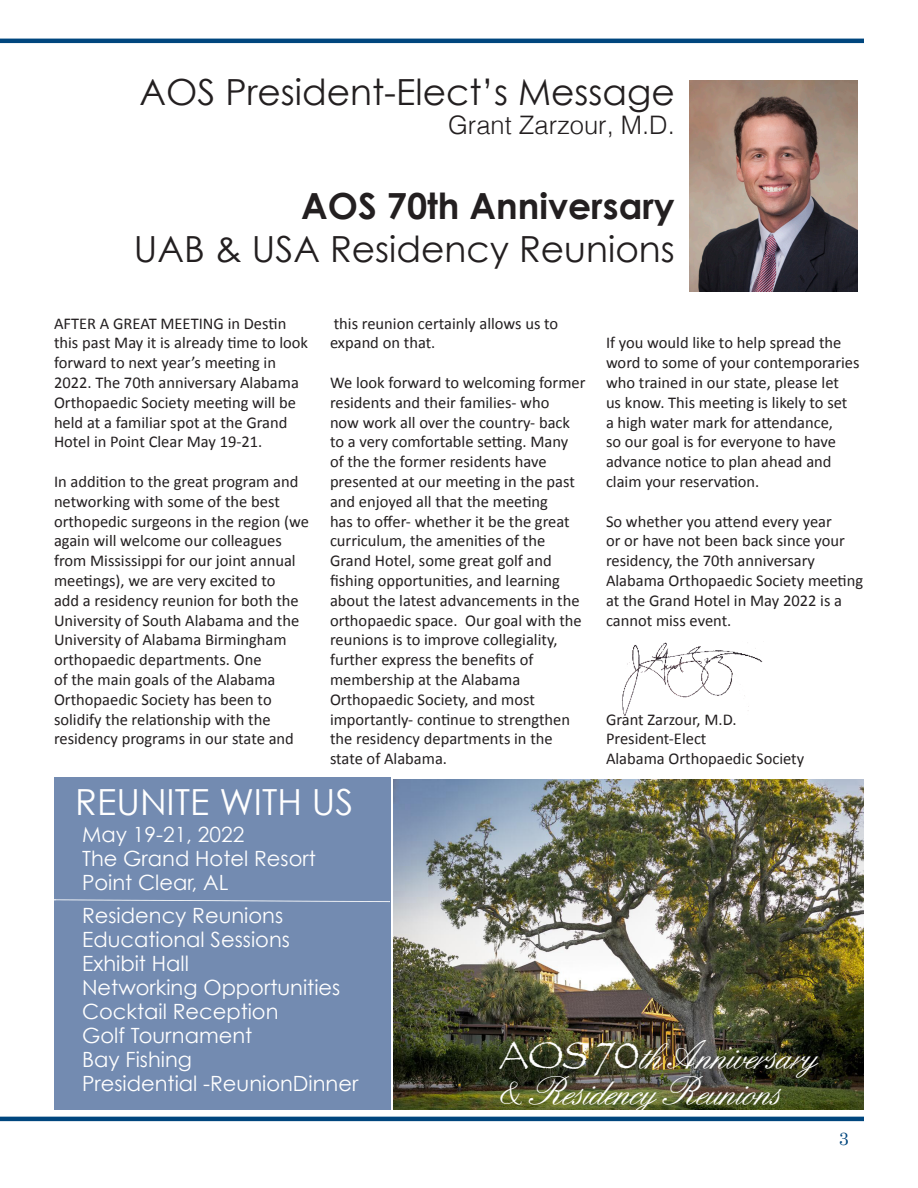
<style>
.page{position:relative;width:918px;height:1188px;background:#fff}
.page>*{position:absolute;margin:0;border:0;box-sizing:border-box;transform-origin:0 0}
.t1{font:39px "English Script";color:#fff}
.t2{font:36px "Century Gothic";color:#231f20}
.t3{font:700 36px "Century Gothic";color:#231f20}
.t4{font:36px "Century Gothic";color:#fff}
.t5{font:300 25.5px "Helvetica";color:#231f20}
.t6{font:21px/24px "Century Gothic";color:#fff}
.t7{font:18px "Century Schoolbook";color:#00467e}
.No_Spacing{font:16.5px/19.8px "Calibri";color:#231f20}
.s1{font-family:"Papyrus"}
</style>
<div class="page">
<hr style="left:0;top:39px;width:864px;height:4px;background:#00467e">
<hr style="left:0;top:1117px;width:864px;height:4px;background:#00467e">
<img style="left:689px;top:81px;width:169px;height:211px">
<img style="left:622px;top:642px;width:141px;height:74px">
<img style="left:393px;top:780px;width:471px;height:329px">
<div style="left:54px;top:778px;width:337px;height:332px;background:#738bb1"></div>
<svg style="left:54px;top:899px;width:336px;height:3px"></svg>
<p class="t2" style="left:140px;top:71px;width:537px">AOS President-Elect’s Message</p>
<p class="t5" style="left:448px;top:103px;width:228px">Grant Zarzour, M.D.</p>
<p class="t3" style="left:301px;top:183px;width:375px">AOS 70th Anniversary</p>
<p class="t2" style="left:134px;top:227px;width:543px">UAB &amp; USA Residency Reunions</p>
<p class="No_Spacing" style="left:54px;top:313px;width:256px">AFTER A GREAT MEETING in Destin this past May it is already time to look forward to next year’s meeting in 2022. The 70th anniversary Alabama Orthopaedic Society meeting will be held at a familiar spot at the Grand Hotel in Point Clear May 19-21.</p>
<p class="No_Spacing" style="left:54px;top:472px;width:257px">In addition to the great program and networking with some of the best orthopedic surgeons in the region (we again will welcome our colleagues from Mississippi for our joint annual meetings), we are very excited to<br>add a residency reunion for both the University of South Alabama and the University of Alabama Birmingham orthopaedic departments. One<br>of the main goals of the Alabama Orthopaedic Society has been to solidify the relationship with the residency programs in our state and</p>
<p class="No_Spacing" style="left:330px;top:313px;width:230px">this reunion certainly allows us to expand on that.</p>
<p class="No_Spacing" style="left:330px;top:373px;width:257px">We look forward to welcoming former residents and their families- who<br>now work all over the country- back to a very comfortable setting. Many of the the former residents have presented at our meeting in the past and enjoyed all that the meeting<br>has to offer- whether it be the great curriculum, the amenities of the Grand Hotel, some great golf and fishing opportunities, and learning about the latest advancements in the orthopaedic space. Our goal with the reunions is to improve collegiality, further express the benefits of membership at the Alabama Orthopaedic Society, and most importantly- continue to strengthen the residency departments in the state of Alabama.</p>
<p class="No_Spacing" style="left:606px;top:333px;width:255px">If you would like to help spread the word to some of your contemporaries who trained in our state, please let<br>us know. This meeting is likely to set<br>a high water mark for attendance,<br>so our goal is for everyone to have advance notice to plan ahead and claim your reservation.</p>
<p class="No_Spacing" style="left:606px;top:511px;width:259px">So whether you attend every year<br>or or have not been back since your residency, the 70th anniversary<br>Alabama Orthopaedic Society meeting at the Grand Hotel in May 2022 is a cannot miss event.</p>
<p class="No_Spacing" style="left:606px;top:709px;width:132px">Grant Zarzour, M.D.</p>
<p class="No_Spacing" style="left:606px;top:729px;width:102px">President-Elect</p>
<p class="No_Spacing" style="left:606px;top:749px;width:200px">Alabama Orthopaedic Society</p>
<p class="t4" style="left:75px;top:780px;width:280px">REUNITE WITH US</p>
<p class="t6" style="left:82px;top:822px;width:164px">May 19-21, 2022</p>
<p class="t6" style="left:82px;top:846px;width:235px">The Grand Hotel Resort<br>Point Clear, AL</p>
<p class="t6" style="left:82px;top:903px;width:203px">Residency Reunions</p>
<p class="t6" style="left:82px;top:927px;width:209px">Educational Sessions</p>
<p class="t6" style="left:82px;top:951px;width:108px">Exhibit Hall</p>
<p class="t6" style="left:82px;top:975px;width:260px">Networking Opportunities</p>
<p class="t6" style="left:82px;top:999px;width:198px">Cocktail Reception</p>
<p class="t6" style="left:82px;top:1023px;width:172px">Golf Tournament</p>
<p class="t6" style="left:82px;top:1047px;width:111px">Bay Fishing</p>
<p class="t6" style="left:82px;top:1071px;width:278px">Presidential -ReunionDinner</p>
<p class="t1" style="left:499px;top:1031px;width:320px"><span class="s1">AOS 70</span>th Anniversary</p>
<p class="t1" style="left:499px;top:1067px;width:283px">&amp; Residency Reunions</p>
<p class="t7" style="left:839px;top:1127px;width:12px">3</p>
</div>
